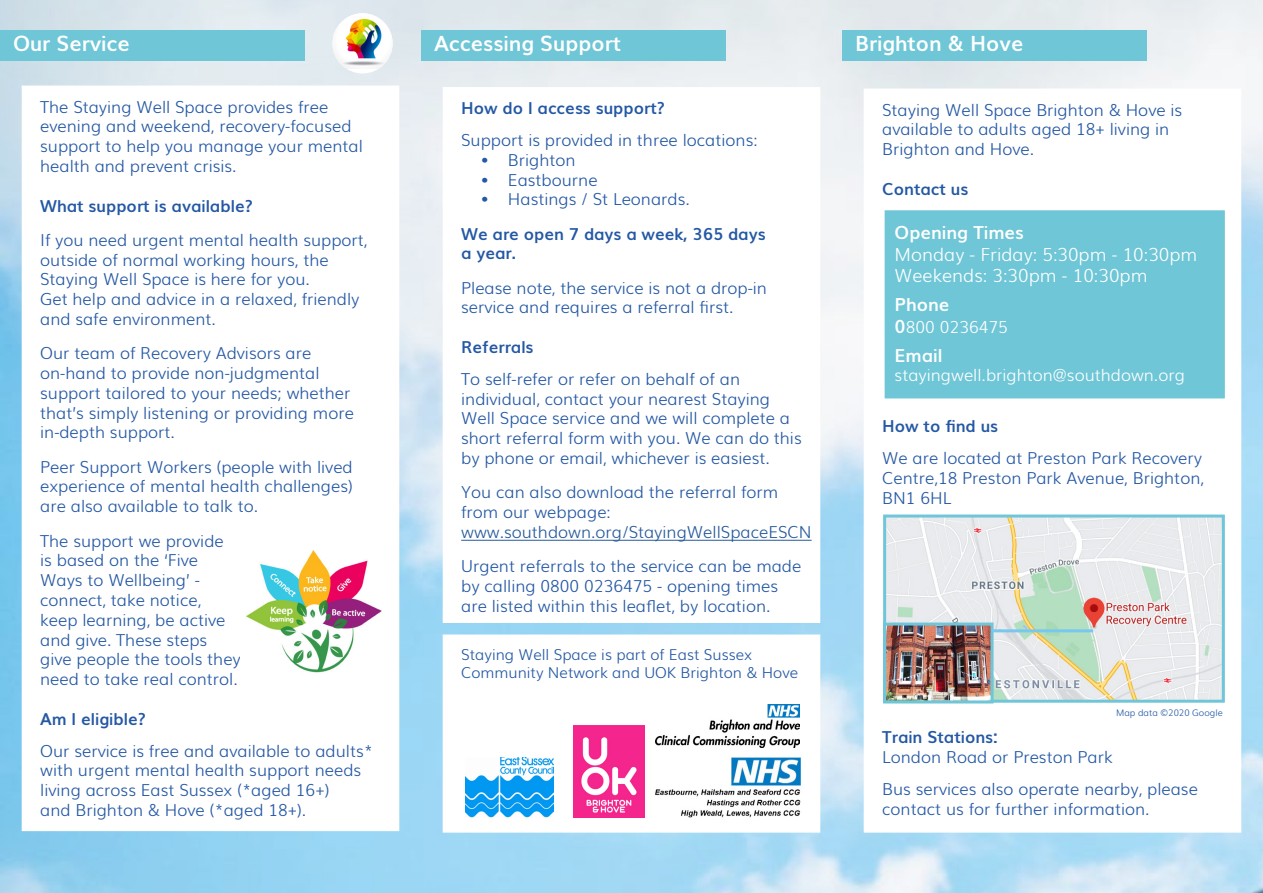
<style>
.page{position:relative;width:1263px;height:893px;background:#fff}
.page>*{position:absolute;margin:0;border:0;box-sizing:border-box;transform-origin:0 0}
.t1{font:700 21px "Muli";color:#fff}
.t2{font:300 18px/21.6px "Muli";color:#fff}
.t3{font:700 18px "Muli";color:#fff}
.t4{font:300 16.5px/19.8px "Muli";color:#2458a4}
.t5{font:700 16.5px/19.8px "Muli";color:#2458a4}
.t6{font:300 16.5px "Muli";color:#fff}
.t7{font:300 16.5px "Muli";color:#275b9b}
.t8{font:300 15px/18px "Muli";color:#2458a4}
.t9{font:300 9px "Muli";color:#2458a4}
.s1{font-weight:700;font-size:18px}
</style>
<div class="page">
<img style="left:0;top:0;width:1263px;height:893px">
<div style="left:22px;top:86px;width:376px;height:744px;background:#fff"></div>
<div style="left:443px;top:88px;width:376px;height:534px;background:#fff"></div>
<hr style="left:461px;top:540px;width:351px;height:1px;background:#275b9b">
<div style="left:864px;top:89px;width:376px;height:743px;background:#fff"></div>
<div style="left:0;top:30px;width:304px;height:31px;background:#6ec6d6"></div>
<div style="left:421px;top:30px;width:304px;height:31px;background:#6ec6d6"></div>
<div style="left:842px;top:30px;width:304px;height:31px;background:#6ec6d6"></div>
<div style="left:332px;top:13px;width:61px;height:60px;background:#fff;border-radius:50%"></div>
<img style="left:333px;top:13px;width:60px;height:56px">
<div style="left:885px;top:211px;width:339px;height:187px;background:#6ec6d6"></div>
<div style="left:885px;top:210px;width:340px;height:188px;border:2px solid #6ec6d6"></div>
<img style="left:887px;top:518px;width:334px;height:181px">
<div style="left:883px;top:514px;width:342px;height:189px;border:3px solid #6ec6d8"></div>
<img style="left:887px;top:626px;width:102px;height:73px">
<div style="left:883px;top:622px;width:110px;height:81px;border:3px solid #6ec6d8"></div>
<hr style="left:991px;top:629px;width:102px;height:3px;background:#77c7ef">
<img style="left:246px;top:550px;width:136px;height:123px">
<div style="left:443px;top:635px;width:376px;height:197px;background:#fff"></div>
<div style="left:443px;top:634px;width:377px;height:199px;border:2px solid #fff"></div>
<img style="left:655px;top:757px;width:147px;height:61px">
<img style="left:655px;top:704px;width:144px;height:43px">
<img style="left:466px;top:757px;width:88px;height:60px">
<img style="left:573px;top:725px;width:72px;height:92px">
<p class="t1" style="left:13px;top:27px;width:118px">Our Service</p>
<p class="t1" style="left:434px;top:27px;width:188px">Accessing Support</p>
<p class="t1" style="left:855px;top:27px;width:170px">Brighton &amp; Hove</p>
<p class="t4" style="left:40px;top:96px;width:324px">The Staying Well Space provides free evening and weekend, recovery-focused support to help you manage your mental health and prevent crisis.</p>
<p class="t5" style="left:40px;top:195px;width:214px">What support is available?</p>
<p class="t4" style="left:40px;top:229px;width:329px">If you need urgent mental health support, outside of normal working hours, the Staying Well Space is here for you.<br>Get help and advice in a relaxed, friendly and safe environment.</p>
<p class="t4" style="left:40px;top:342px;width:315px">Our team of Recovery Advisors are on-hand to provide non-judgmental support tailored to your needs; whether that’s simply listening or providing more in-depth support.</p>
<p class="t4" style="left:40px;top:456px;width:314px;text-align:justify">Peer Support Workers (people with lived experience of mental health challenges) are also available to talk to.</p>
<p class="t4" style="left:40px;top:529px;width:202px">The support we provide<br>is based on the ‘Five<br>Ways to Wellbeing’ - connect, take notice, keep learning, be active and give. These steps give people the tools they need to take real control.</p>
<p class="t5" style="left:40px;top:708px;width:107px">Am I eligible?</p>
<p class="t4" style="left:40px;top:739px;width:334px">Our service is free and available to adults* with urgent mental health support needs living across East Sussex (*aged 16+)<br>and Brighton &amp; Hove (*aged 18+).</p>
<p class="t5" style="left:461px;top:97px;width:205px">How do I access support?</p>
<p class="t4" style="left:461px;top:129px;width:298px">Support is provided in three locations:</p>
<p class="t4" style="left:481px;top:149px;width:96px">• Brighton</p>
<p class="t4" style="left:481px;top:168px;width:118px">• Eastbourne</p>
<p class="t4" style="left:481px;top:188px;width:210px">• Hastings / St Leonards.</p>
<p class="t5" style="left:461px;top:223px;width:306px">We are open 7 days a week, 365 days a year.</p>
<p class="t4" style="left:461px;top:276px;width:307px">Please note, the service is not a drop-in service and requires a referral first.</p>
<p class="t5" style="left:461px;top:336px;width:74px">Referrals</p>
<p class="t4" style="left:461px;top:368px;width:342px">To self-refer or refer on behalf of an individual, contact your nearest Staying Well Space service and we will complete a short referral form with you. We can do this by phone or email, whichever is easiest.</p>
<p class="t4" style="left:461px;top:481px;width:319px">You can also download the referral form from our webpage:</p>
<p class="t7" style="left:461px;top:519px;width:352px">www.southdown.org/StayingWellSpaceESCN</p>
<p class="t4" style="left:461px;top:555px;width:342px">Urgent referrals to the service can be made by calling 0800 0236475 - opening times are listed within this leaflet, by location.</p>
<p class="t8" style="left:461px;top:644px;width:338px">Staying Well Space is part of East Sussex<br>Community Network and UOK Brighton &amp; Hove</p>
<p class="t4" style="left:882px;top:99px;width:302px">Staying Well Space Brighton &amp; Hove is available to adults aged 18+ living in<br>Brighton and Hove.</p>
<p class="t5" style="left:882px;top:178px;width:88px">Contact us</p>
<p class="t3" style="left:895px;top:218px;width:131px">Opening Times</p>
<p class="t2" style="left:895px;top:242px;width:304px">Monday - Friday: 5:30pm - 10:30pm<br>Weekends: 3:30pm - 10:30pm</p>
<p class="t3" style="left:895px;top:290px;width:56px">Phone</p>
<p class="t6" style="left:895px;top:314px;width:115px"><span class="s1">0</span>800 0236475</p>
<p class="t3" style="left:895px;top:341px;width:49px">Email</p>
<p class="t6" style="left:895px;top:362px;width:292px">stayingwell.brighton@southdown.org</p>
<p class="t5" style="left:882px;top:416px;width:117px">How to find us</p>
<p class="t4" style="left:882px;top:447px;width:323px;text-align:justify">We are located at Preston Park Recovery Centre,18 Preston Park Avenue, Brighton, BN1 6HL</p>
<p class="t9" style="left:1116px;top:706px;width:108px">Map data ©2020 Google</p>
<p class="t5" style="left:882px;top:726px;width:117px">Train Stations:</p>
<p class="t4" style="left:882px;top:740px;width:317px;line-height:31.8px">London Road or Preston Park<br>Bus services also operate nearby, please</p>
<p class="t4" style="left:882px;top:798px;width:269px">contact us for further information.</p>
</div>
